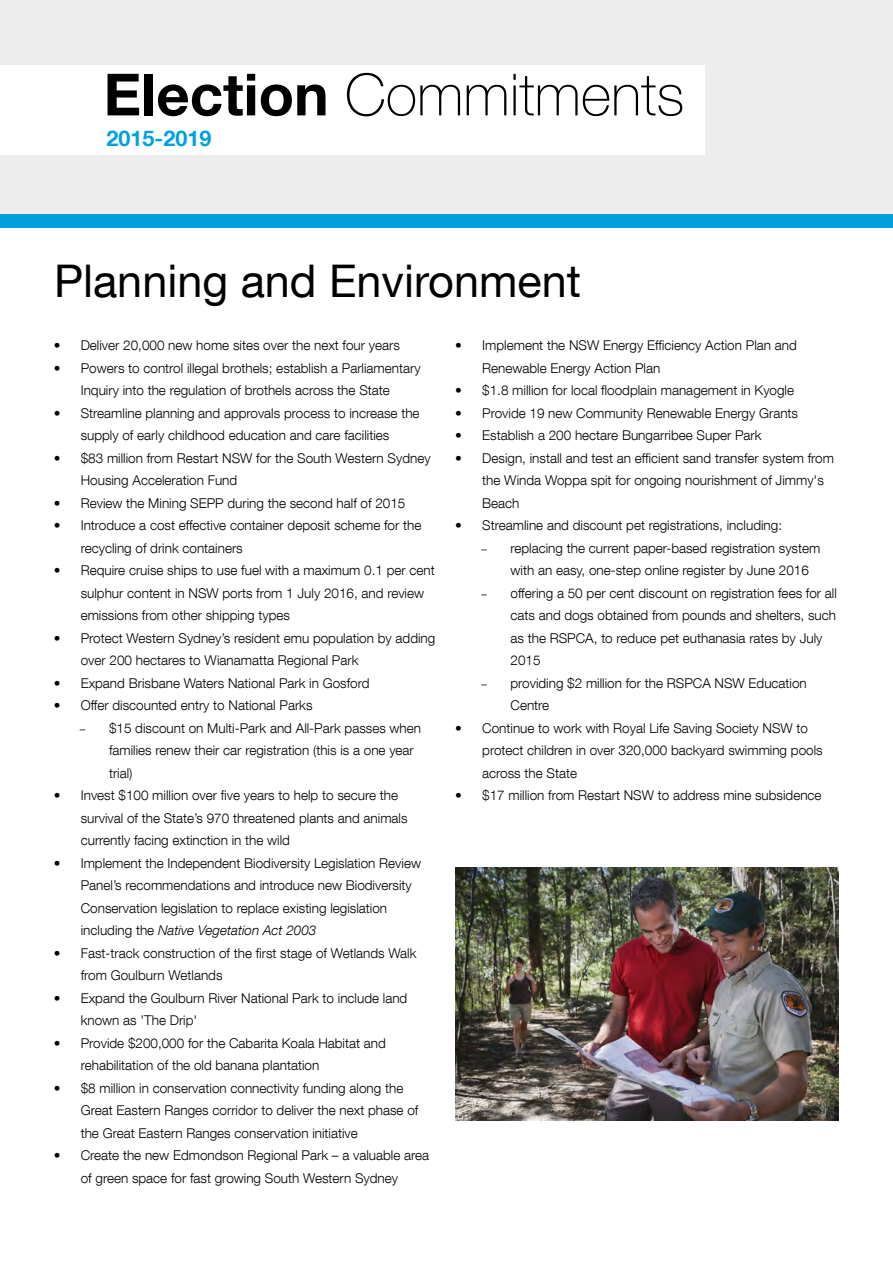
<style>
.page{position:relative;width:893px;height:1263px;background:#fff}
.page>*{position:absolute;margin:0;border:0;box-sizing:border-box;transform-origin:0 0}
.t1{font:100 58.2px "Helvetica Neue LT Com";color:#000}
.t2{font:45px "Helvetica Neue LT Com";color:#000}
.t3{font:700 21.6px "Helvetica Neue LT Com";color:#00a1de}
.t4{font:300 13.5px/22.5px "Helvetica Neue LT Com";color:#000}
.s1{font-weight:700}
.s2{font-family:"Minion Pro";font-weight:400}
.s3{font-style:italic}
</style>
<div class="page">
<img style="left:455px;top:867px;width:384px;height:254px">
<div style="left:0;top:0;width:893px;height:214px;background:#ededed"></div>
<div style="left:1px;top:65px;width:704px;height:89px;background:#fff"></div>
<div style="left:0;top:214px;width:893px;height:14px;background:#00a1de"></div>
<p class="t1" style="left:104px;top:60px;width:582px"><span class="s1">Election</span> Commitments</p>
<p class="t3" style="left:107px;top:124px;width:106px">2015-2019</p>
<p class="t2" style="left:54px;top:253px;width:528px">Planning and Environment</p>
<p class="t4" style="left:54px;top:334px;width:348px">• Deliver 20,000 new home sites over the next four years</p>
<p class="t4" style="left:54px;top:356px;width:368px;text-align:center">• Powers to control illegal brothels; establish a Parliamentary<br>Inquiry into the regulation of brothels across the State</p>
<p class="t4" style="left:54px;top:401px;width:367px;text-align:center">• Streamline planning and approvals process to increase the supply of early childhood education and care facilities</p>
<p class="t4" style="left:81px;top:446px;width:351px;text-indent:-27px">• $83 million from Restart NSW for the South Western Sydney<br>Housing Acceleration Fund</p>
<p class="t4" style="left:54px;top:491px;width:353px">• Review the Mining SEPP during the second half of 2015</p>
<p class="t4" style="left:81px;top:514px;width:342px;text-indent:-27px">• Introduce a cost effective container deposit scheme for the recycling of drink containers</p>
<p class="t4" style="left:81px;top:559px;width:356px;text-indent:-27px">• Require cruise ships to use fuel with a maximum 0.1 per cent sulphur content in NSW ports from 1 July 2016, and review emissions from other shipping types</p>
<p class="t4" style="left:81px;top:626px;width:356px;text-indent:-27px">• Protect Western Sydney’s resident emu population by adding over 200 hectares to Wianamatta Regional Park</p>
<p class="t4" style="left:54px;top:671px;width:317px">• Expand Brisbane Waters National Park in Gosford</p>
<p class="t4" style="left:54px;top:694px;width:260px">• Offer discounted entry to National Parks</p>
<p class="t4" style="left:109px;top:716px;width:314px;text-indent:-30px"><span class="s2">–</span> $15 discount on Multi-Park and All-Park passes when families renew their car registration (this is a one year trial)</p>
<p class="t4" style="left:81px;top:784px;width:328px;text-indent:-27px">• Invest $100 million over five years to help to secure the survival of the State’s 970 threatened plants and animals currently facing extinction in the wild</p>
<p class="t4" style="left:81px;top:851px;width:342px;text-indent:-27px">• Implement the Independent Biodiversity Legislation Review Panel’s recommendations and introduce new Biodiversity Conservation legislation to replace existing legislation including the <span class="s3">Native Vegetation Act 2003</span></p>
<p class="t4" style="left:81px;top:941px;width:337px;text-indent:-27px">• Fast-track construction of the first stage of Wetlands Walk from Goulburn Wetlands</p>
<p class="t4" style="left:81px;top:986px;width:328px;text-indent:-27px">• Expand the Goulburn River National Park to include land known as 'The Drip'</p>
<p class="t4" style="left:81px;top:1031px;width:307px;text-indent:-27px">• Provide $200,000 for the Cabarita Koala Habitat and rehabilitation of the old banana plantation</p>
<p class="t4" style="left:81px;top:1076px;width:339px;text-indent:-27px">• $8 million in conservation connectivity funding along the<br>Great Eastern Ranges corridor to deliver the next phase of the Great Eastern Ranges conservation initiative</p>
<p class="t4" style="left:54px;top:1144px;width:377px;text-align:center">• Create the new Edmondson Regional Park – a valuable area of green space for fast growing South Western Sydney</p>
<p class="t4" style="left:482px;top:334px;width:316px;text-indent:-27px">• Implement the NSW Energy Efficiency Action Plan and<br>Renewable Energy Action Plan</p>
<p class="t4" style="left:455px;top:379px;width:340px">• $1.8 million for local floodplain management in Kyogle</p>
<p class="t4" style="left:455px;top:401px;width:344px">• Provide 19 new Community Renewable Energy Grants</p>
<p class="t4" style="left:455px;top:424px;width:308px">• Establish a 200 hectare Bungarribee Super Park</p>
<p class="t4" style="left:482px;top:446px;width:353px;text-indent:-27px">• Design, install and test an efficient sand transfer system from the Winda Woppa spit for ongoing nourishment of Jimmy's<br>Beach</p>
<p class="t4" style="left:455px;top:514px;width:328px">• Streamline and discount pet registrations, including:</p>
<p class="t4" style="left:510px;top:536px;width:311px;text-indent:-30px"><span class="s2">–</span> replacing the current paper-based registration system with an easy, one-step online register by June 2016</p>
<p class="t4" style="left:510px;top:581px;width:328px;text-indent:-30px"><span class="s2">–</span> offering a 50 per cent discount on registration fees for all cats and dogs obtained from pounds and shelters, such as the RSPCA, to reduce pet euthanasia rates by July 2015</p>
<p class="t4" style="left:510px;top:671px;width:298px;text-indent:-30px"><span class="s2">–</span> providing $2 million for the RSPCA NSW Education<br>Centre</p>
<p class="t4" style="left:482px;top:717px;width:342px;text-indent:-27px">• Continue to work with Royal Life Saving Society NSW to protect children in over 320,000 backyard swimming pools across the State</p>
<p class="t4" style="left:455px;top:784px;width:368px">• $17 million from Restart NSW to address mine subsidence</p>
</div>
